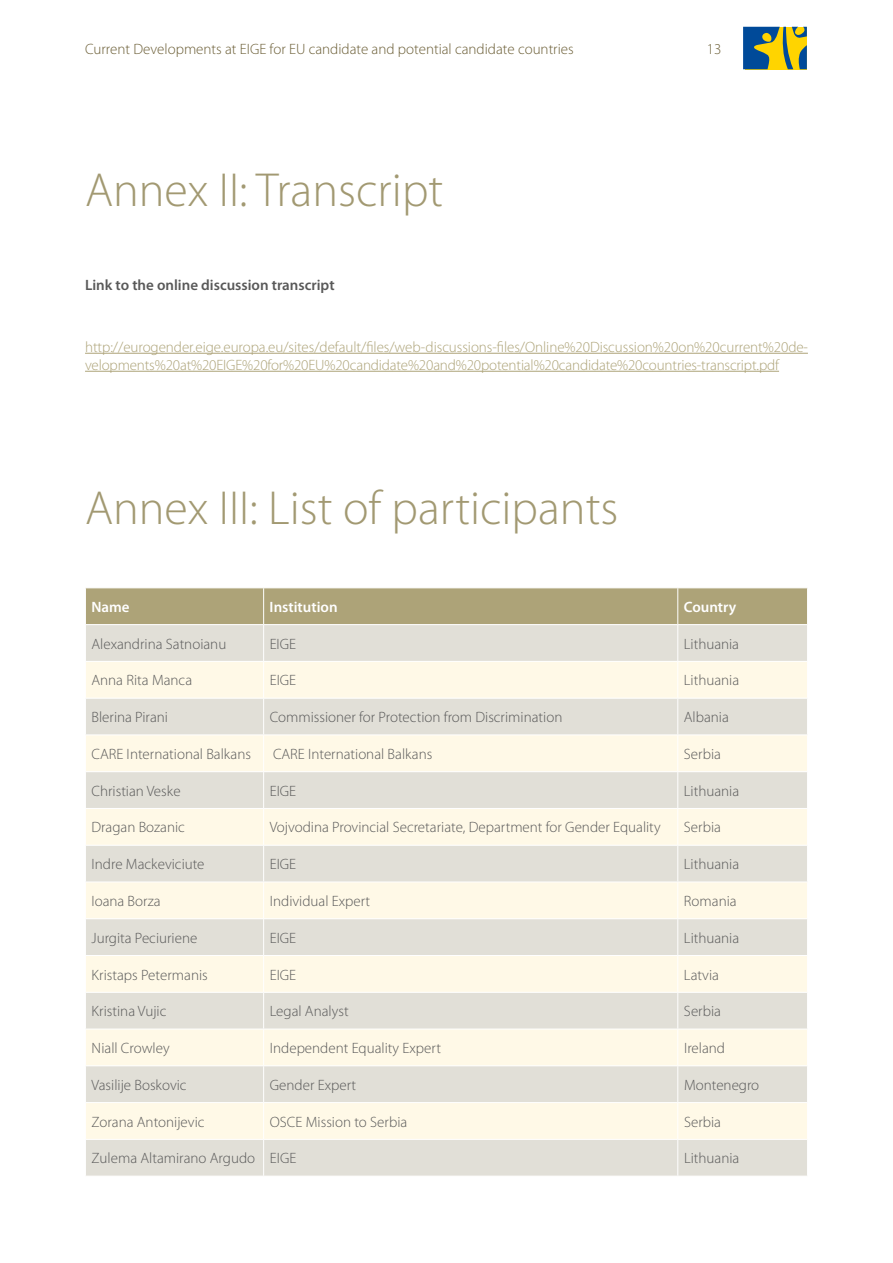
<style>
.page{position:relative;width:893px;height:1263px;background:#fff}
.page>*{position:absolute;margin:0;border:0;box-sizing:border-box;transform-origin:0 0}
.t1{font:300 48px "Myriad Pro";color:#a29972}
.t2{font:300 15px "Myriad Pro";color:#595959}
.t3{font:300 15px/18px "Myriad Pro";letter-spacing:-.01em;color:#ada378}
.t4{font:300 15px "Myriad Pro";color:#6b5e36}
.t5{font:600 15px "Myriad Pro";color:#595959}
.t6{font:600 15px "Myriad Pro";color:#fff}
</style>
<div class="page">
<svg style="left:743px;top:27px;width:64px;height:42px;background:#768a52"></svg>
<hr style="left:85px;top:353px;width:723px;height:1px;background:#ada378">
<hr style="left:85px;top:371px;width:694px;height:1px;background:#ada378">
<div style="left:86px;top:588px;width:721px;height:36px;background:#ada378"></div>
<div style="left:86px;top:625px;width:721px;height:551px;background:#e1dfd7"></div>
<svg style="left:86px;top:662px;width:721px;height:477px;background:#f1eddf"></svg>
<hr style="left:263px;top:588px;width:1px;height:36px;background:#fff">
<hr style="left:677px;top:588px;width:1px;height:36px;background:#fff">
<hr style="left:263px;top:625px;width:1px;height:36px;background:#fff">
<hr style="left:677px;top:625px;width:1px;height:36px;background:#fff">
<hr style="left:85px;top:661px;width:179px;height:1px;background:#fff">
<hr style="left:264px;top:661px;width:414px;height:1px;background:#fff">
<hr style="left:263px;top:662px;width:1px;height:36px;background:#fff">
<hr style="left:678px;top:661px;width:130px;height:1px;background:#fff">
<hr style="left:677px;top:662px;width:1px;height:36px;background:#fff">
<hr style="left:85px;top:698px;width:179px;height:1px;background:#fff">
<hr style="left:264px;top:698px;width:414px;height:1px;background:#fff">
<hr style="left:263px;top:698px;width:1px;height:36px;background:#fff">
<hr style="left:678px;top:698px;width:130px;height:1px;background:#fff">
<hr style="left:677px;top:698px;width:1px;height:36px;background:#fff">
<hr style="left:85px;top:734px;width:179px;height:1px;background:#fff">
<hr style="left:264px;top:734px;width:414px;height:1px;background:#fff">
<hr style="left:263px;top:735px;width:1px;height:36px;background:#fff">
<hr style="left:678px;top:734px;width:130px;height:1px;background:#fff">
<hr style="left:677px;top:735px;width:1px;height:36px;background:#fff">
<hr style="left:85px;top:771px;width:179px;height:1px;background:#fff">
<hr style="left:264px;top:771px;width:414px;height:1px;background:#fff">
<hr style="left:263px;top:772px;width:1px;height:36px;background:#fff">
<hr style="left:678px;top:771px;width:130px;height:1px;background:#fff">
<hr style="left:677px;top:772px;width:1px;height:36px;background:#fff">
<hr style="left:85px;top:808px;width:179px;height:1px;background:#fff">
<hr style="left:264px;top:808px;width:414px;height:1px;background:#fff">
<hr style="left:263px;top:809px;width:1px;height:36px;background:#fff">
<hr style="left:678px;top:808px;width:130px;height:1px;background:#fff">
<hr style="left:677px;top:809px;width:1px;height:36px;background:#fff">
<hr style="left:85px;top:845px;width:179px;height:1px;background:#fff">
<hr style="left:264px;top:845px;width:414px;height:1px;background:#fff">
<hr style="left:263px;top:845px;width:1px;height:37px;background:#fff">
<hr style="left:678px;top:845px;width:130px;height:1px;background:#fff">
<hr style="left:677px;top:845px;width:1px;height:37px;background:#fff">
<hr style="left:85px;top:882px;width:179px;height:1px;background:#fff">
<hr style="left:264px;top:882px;width:414px;height:1px;background:#fff">
<hr style="left:263px;top:882px;width:1px;height:36px;background:#fff">
<hr style="left:678px;top:882px;width:130px;height:1px;background:#fff">
<hr style="left:677px;top:882px;width:1px;height:36px;background:#fff">
<hr style="left:85px;top:918px;width:179px;height:1px;background:#fff">
<hr style="left:264px;top:918px;width:414px;height:1px;background:#fff">
<hr style="left:263px;top:919px;width:1px;height:36px;background:#fff">
<hr style="left:678px;top:918px;width:130px;height:1px;background:#fff">
<hr style="left:677px;top:919px;width:1px;height:36px;background:#fff">
<hr style="left:85px;top:955px;width:179px;height:1px;background:#fff">
<hr style="left:264px;top:955px;width:414px;height:1px;background:#fff">
<hr style="left:263px;top:956px;width:1px;height:36px;background:#fff">
<hr style="left:678px;top:955px;width:130px;height:1px;background:#fff">
<hr style="left:677px;top:956px;width:1px;height:36px;background:#fff">
<hr style="left:85px;top:992px;width:179px;height:1px;background:#fff">
<hr style="left:264px;top:992px;width:414px;height:1px;background:#fff">
<hr style="left:263px;top:993px;width:1px;height:36px;background:#fff">
<hr style="left:678px;top:992px;width:130px;height:1px;background:#fff">
<hr style="left:677px;top:993px;width:1px;height:36px;background:#fff">
<hr style="left:85px;top:1029px;width:179px;height:1px;background:#fff">
<hr style="left:264px;top:1029px;width:414px;height:1px;background:#fff">
<hr style="left:263px;top:1029px;width:1px;height:36px;background:#fff">
<hr style="left:678px;top:1029px;width:130px;height:1px;background:#fff">
<hr style="left:677px;top:1029px;width:1px;height:36px;background:#fff">
<hr style="left:85px;top:1065px;width:179px;height:1px;background:#fff">
<hr style="left:264px;top:1065px;width:414px;height:1px;background:#fff">
<hr style="left:263px;top:1066px;width:1px;height:36px;background:#fff">
<hr style="left:678px;top:1065px;width:130px;height:1px;background:#fff">
<hr style="left:677px;top:1066px;width:1px;height:36px;background:#fff">
<hr style="left:85px;top:1102px;width:179px;height:1px;background:#fff">
<hr style="left:264px;top:1102px;width:414px;height:1px;background:#fff">
<hr style="left:263px;top:1103px;width:1px;height:36px;background:#fff">
<hr style="left:678px;top:1102px;width:130px;height:1px;background:#fff">
<hr style="left:677px;top:1103px;width:1px;height:36px;background:#fff">
<hr style="left:85px;top:1139px;width:179px;height:1px;background:#fff">
<hr style="left:264px;top:1139px;width:414px;height:1px;background:#fff">
<hr style="left:263px;top:1140px;width:1px;height:36px;background:#fff">
<hr style="left:678px;top:1139px;width:130px;height:1px;background:#fff">
<hr style="left:677px;top:1140px;width:1px;height:36px;background:#fff">
<p class="t4" style="left:85px;top:41px;width:490px">Current Developments at EIGE for EU candidate and potential candidate countries</p>
<p class="t4" style="left:707px;top:41px;width:16px">13</p>
<h1 class="t1" style="left:85px;top:164px;width:360px">Annex II: Transcript</h1>
<p class="t5" style="left:85px;top:276px;width:251px">Link to the online discussion transcript</p>
<p class="t3" style="left:85px;top:338px;width:724px">http://eurogender.eige.europa.eu/sites/default/files/web-discussions-files/Online%20Discussion%20on%20current%20de&shy;velopments%20at%20EIGE%20for%20EU%20candidate%20and%20potential%20candidate%20countries-transcript.pdf</p>
<h1 class="t1" style="left:85px;top:481px;width:535px">Annex III: List of participants</h1>
<p class="t6" style="left:91px;top:597px;width:40px">Name</p>
<p class="t6" style="left:270px;top:597px;width:69px">Institution</p>
<p class="t6" style="left:684px;top:597px;width:54px">Country</p>
<p class="t2" style="left:91px;top:635px;width:136px">Alexandrina Satnoianu</p>
<p class="t2" style="left:270px;top:635px;width:28px">EIGE</p>
<p class="t2" style="left:684px;top:635px;width:57px">Lithuania</p>
<p class="t2" style="left:91px;top:672px;width:102px">Anna Rita Manca</p>
<p class="t2" style="left:270px;top:672px;width:28px">EIGE</p>
<p class="t2" style="left:684px;top:672px;width:57px">Lithuania</p>
<p class="t2" style="left:91px;top:709px;width:78px">Blerina Pirani</p>
<p class="t2" style="left:270px;top:709px;width:294px">Commissioner for Protection from Discrimination</p>
<p class="t2" style="left:684px;top:709px;width:47px">Albania</p>
<p class="t2" style="left:91px;top:746px;width:161px">CARE International Balkans</p>
<p class="t2" style="left:273px;top:746px;width:161px">CARE International Balkans</p>
<p class="t2" style="left:684px;top:746px;width:39px">Serbia</p>
<p class="t2" style="left:91px;top:782px;width:91px">Christian Veske</p>
<p class="t2" style="left:270px;top:782px;width:28px">EIGE</p>
<p class="t2" style="left:684px;top:782px;width:57px">Lithuania</p>
<p class="t2" style="left:92px;top:819px;width:95px">Dragan Bozanic</p>
<p class="t2" style="left:270px;top:819px;width:392px">Vojvodina Provincial Secretariate, Department for Gender Equality</p>
<p class="t2" style="left:684px;top:819px;width:39px">Serbia</p>
<p class="t2" style="left:92px;top:856px;width:115px">Indre Mackeviciute</p>
<p class="t2" style="left:270px;top:856px;width:28px">EIGE</p>
<p class="t2" style="left:684px;top:856px;width:57px">Lithuania</p>
<p class="t2" style="left:92px;top:893px;width:71px">Ioana Borza</p>
<p class="t2" style="left:270px;top:893px;width:102px">Individual Expert</p>
<p class="t2" style="left:684px;top:893px;width:54px">Romania</p>
<p class="t2" style="left:92px;top:929px;width:107px">Jurgita Peciuriene</p>
<p class="t2" style="left:270px;top:929px;width:28px">EIGE</p>
<p class="t2" style="left:684px;top:929px;width:57px">Lithuania</p>
<p class="t2" style="left:92px;top:966px;width:118px">Kristaps Petermanis</p>
<p class="t2" style="left:270px;top:966px;width:28px">EIGE</p>
<p class="t2" style="left:684px;top:966px;width:37px">Latvia</p>
<p class="t2" style="left:92px;top:1003px;width:76px">Kristina Vujic</p>
<p class="t2" style="left:270px;top:1003px;width:80px">Legal Analyst</p>
<p class="t2" style="left:684px;top:1003px;width:39px">Serbia</p>
<p class="t2" style="left:92px;top:1040px;width:80px">Niall Crowley</p>
<p class="t2" style="left:270px;top:1040px;width:173px">Independent Equality Expert</p>
<p class="t2" style="left:684px;top:1040px;width:43px">Ireland</p>
<p class="t2" style="left:92px;top:1076px;width:97px">Vasilije Boskovic</p>
<p class="t2" style="left:270px;top:1076px;width:88px">Gender Expert</p>
<p class="t2" style="left:684px;top:1076px;width:77px">Montenegro</p>
<p class="t2" style="left:92px;top:1113px;width:114px">Zorana Antonijevic</p>
<p class="t2" style="left:270px;top:1113px;width:139px">OSCE Mission to Serbia</p>
<p class="t2" style="left:684px;top:1113px;width:39px">Serbia</p>
<p class="t2" style="left:92px;top:1150px;width:206px">Zulema Altamirano Argudo EIGE</p>
<p class="t2" style="left:684px;top:1150px;width:57px">Lithuania</p>
</div>
